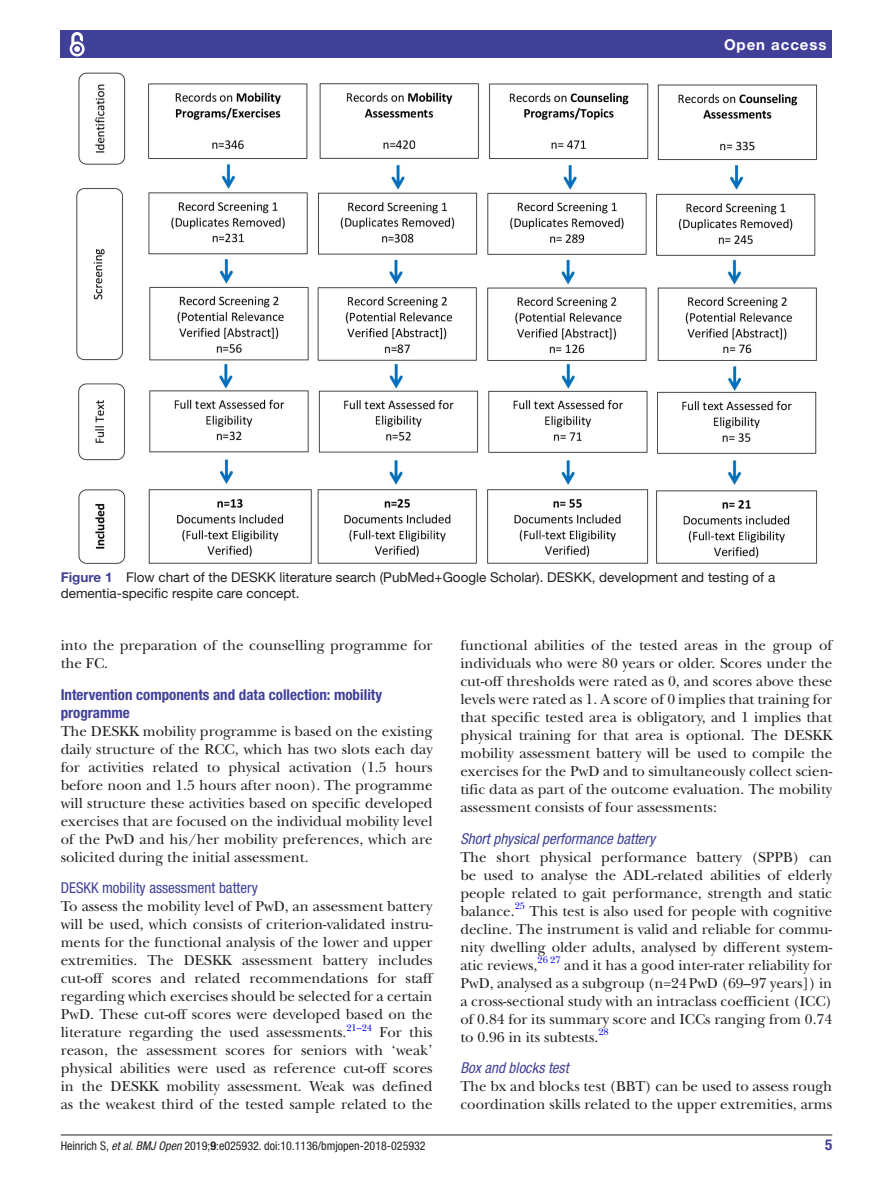
<style>
.page{position:relative;width:893px;height:1191px;background:#fff}
.page>*{position:absolute;margin:0;border:0;box-sizing:border-box;transform-origin:0 0}
.t1{font:15px/18px "New Baskerville";color:#231f20;text-align:justify}
.t2{font:700 condensed 15px/18px "Helvetica Neue LT Std";color:#414099}
.t3{font:italic condensed 15px "Helvetica Neue LT Std";color:#414099}
.t4{font:condensed 15px "Helvetica Neue LT Std";color:#414099}
.t5{font:700 15px "Helvetica Neue LT Std";letter-spacing:.065em;color:#fff}
.t6{font:13.5px/16.2px "Helvetica Neue LT Std";color:#231f20}
.t7{font:condensed 12px "Helvetica Neue LT Std";color:#231f20}
.t8{font:9.9px "New Baskerville";color:#00f}
.s1{font-weight:700;color:#414099}
.s2{font-style:italic}
.s3{font-weight:700}
</style>
<div class="page">
<hr style="left:61px;top:1134px;width:771px;height:1px;background:#231f20">
<div style="left:61px;top:31px;width:771px;height:27px;background:#414099"></div>
<svg style="left:69px;top:32px;width:16px;height:25px"></svg>
<img style="left:76px;top:73px;width:742px;height:491px">
<p class="t5" style="left:724px;top:35px;width:104px">Open access</p>
<p class="t6" style="left:61px;top:569px;width:716px"><span class="s1">Figure 1</span> Flow chart of the DESKK literature search (PubMed+Google Scholar). DESKK, development and testing of a dementia-specific respite care concept.</p>
<p class="t1" style="left:61px;top:636px;width:373px">into the preparation of the counselling programme for the FC.</p>
<p class="t2" style="left:61px;top:685px;width:323px">Intervention components and data collection: mobility programme</p>
<p class="t1" style="left:61px;top:722px;width:373px">The DESKK mobility programme is based on the existing daily structure of the RCC, which has two slots each day for activities related to physical activation (1.5 hours before noon and 1.5 hours after noon). The programme will structure these activities based on specific developed exercises that are focused on the individual mobility level of the PwD and his/her mobility preferences, which are solicited during the initial assessment.</p>
<p class="t4" style="left:61px;top:879px;width:199px">DESKK mobility assessment battery</p>
<p class="t1" style="left:61px;top:897px;width:373px">To assess the mobility level of PwD, an assessment battery will be used, which consists of criterion-validated instru&shy;ments for the functional analysis of the lower and upper extremities. The DESKK assessment battery includes cut-off scores and related recommendations for staff regarding which exercises should be selected for a certain PwD. These cut-off scores were developed based on the literature regarding the used assessments.</p>
<p class="t8" style="left:346px;top:1021px;width:27px">21–24</p>
<p class="t1" style="left:61px;top:1023px;width:373px;text-indent:319px">For this reason, the assessment scores for seniors with ‘weak’ physical abilities were used as reference cut-off scores in the DESKK mobility assessment. Weak was defined as the weakest third of the tested sample related to the</p>
<p class="t1" style="left:460px;top:636px;width:373px">functional abilities of the tested areas in the group of individuals who were 80 years or older. Scores under the cut-off thresholds were rated as 0, and scores above these levels were rated as 1. A score of 0 implies that training for that specific tested area is obligatory, and 1 implies that physical training for that area is optional. The DESKK mobility assessment battery will be used to compile the exercises for the PwD and to simultaneously collect scien&shy;tific data as part of the outcome evaluation. The mobility assessment consists of four assessments:</p>
<p class="t3" style="left:460px;top:829px;width:196px">Short physical performance battery</p>
<p class="t1" style="left:460px;top:848px;width:373px">The short physical performance battery (SPPB) can be used to analyse the ADL-related abilities of elderly people related to gait performance, strength and static balance.</p>
<p class="t8" style="left:515px;top:900px;width:12px">25</p>
<p class="t1" style="left:460px;top:902px;width:373px;text-indent:69px">This test is also used for people with cognitive decline. The instrument is valid and reliable for commu&shy;nity dwelling older adults, analysed by different system&shy;atic reviews,</p>
<p class="t8" style="left:537px;top:954px;width:25px">26 27</p>
<p class="t1" style="left:460px;top:956px;width:373px;text-indent:104px">and it has a good inter-rater reliability for PwD, analysed as a subgroup (n=24PwD (69–97 years]) in a cross-sectional study with an intraclass coefficient (ICC) of 0.84 for its summary score and ICCs ranging from 0.74 to 0.96 in its subtests.</p>
<p class="t8" style="left:598px;top:1026px;width:12px">28</p>
<p class="t3" style="left:460px;top:1059px;width:110px">Box and blocks test</p>
<p class="t1" style="left:460px;top:1077px;width:373px">The bx and blocks test (BBT) can be used to assess rough coordination skills related to the upper extremities, arms</p>
<p class="t7" style="left:61px;top:1138px;width:366px">Heinrich S, <span class="s2">et al</span>. <span class="s2">BMJ Open</span> 2019;<span class="s3">9</span>:e025932. doi:10.1136/bmjopen-2018-025932</p>
<p class="t2" style="left:825px;top:1135px;width:9px">5</p>
</div>
